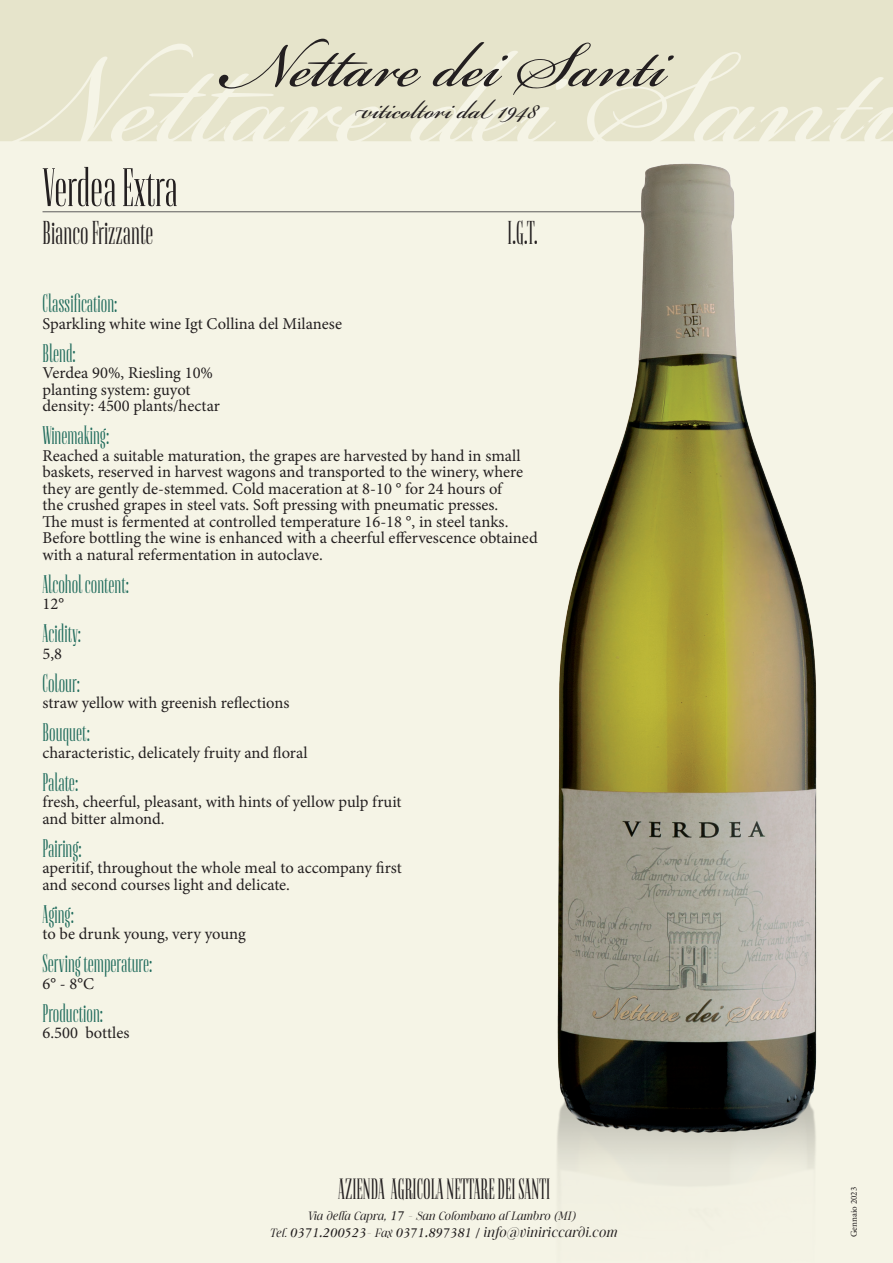
<style>
.page{position:relative;width:893px;height:1263px;background:#f5f4e6}
.page>*{position:absolute;margin:0;border:0;box-sizing:border-box;transform-origin:0 0}
.t1{font:99.45px "Bickham Script Pro";color:#231f20}
.t2{font:54px "Flenja";color:#231f20}
.t3{font:40.05px "Bickham Script Pro";color:#231f20}
.t4{font:33px "Flenja";color:#231f20}
.t5{font:29.25px "Flenja";color:#231f20}
.t6{font:25.5px "Flenja";color:#1f6b5c}
.t7{font:16.5px "Minion Pro";color:#231f20}
.t8{font:italic 700 14.7px "American Garamond BT";color:#231f20}
.t9{font:italic 300 10.95px "Sharpe PERSONAL";color:#231f20}
.t10{font:9px "Minion Pro";color:#231f20}
.s1{font-family:"American Garamond BT";font-weight:700;font-size:14.7px}
.s2{font-family:"Sharpe PERSONAL";font-weight:300;font-size:10.95px}
.s3{font-family:"Sharpe PERSONAL";font-weight:300;font-size:12.75px}
</style>
<div class="page">
<svg style="left:0;top:0;width:893px;height:141px;background:#e7e5cc"></svg>
<hr style="left:43px;top:212px;width:656px;height:1px;background:#5d5c5c">
<img style="left:481px;top:76px;width:412px;height:1117px">
<p class="t2" style="left:43px;top:161px;width:137px">Verdea Extra</p>
<p class="t4" style="left:43px;top:216px;width:112px">Bianco Frizzante</p>
<p class="t1" style="left:228px;top:-7px;width:440px">Nettare dei Santi</p>
<p class="t3" style="left:357px;top:80px;width:182px">viticoltori dal 1948</p>
<p class="t4" style="left:507px;top:216px;width:32px">I.G.T.</p>
<p class="t6" style="left:43px;top:291px;width:76px">Classification:</p>
<p class="t7" style="left:43px;top:312px;width:301px">Sparkling white wine Igt Collina del Milanese</p>
<p class="t6" style="left:43px;top:340px;width:35px">Blend:</p>
<p class="t7" style="left:43px;top:362px;width:172px">Verdea 90%, Riesling 10%</p>
<p class="t7" style="left:43px;top:378px;width:150px">planting system: guyot</p>
<p class="t7" style="left:43px;top:395px;width:179px">density: 4500 plants/hectar</p>
<p class="t6" style="left:43px;top:423px;width:68px">Winemaking:</p>
<p class="t7" style="left:43px;top:444px;width:480px">Reached a suitable maturation, the grapes are harvested by hand in small</p>
<p class="t7" style="left:43px;top:461px;width:482px">baskets, reserved in harvest wagons and transported to the winery, where</p>
<p class="t7" style="left:43px;top:477px;width:461px">they are gently de-stemmed. Cold maceration at 8-10 ° for 24 hours of</p>
<p class="t7" style="left:43px;top:494px;width:457px">the crushed grapes in steel vats. Soft pressing with pneumatic presses.</p>
<p class="t7" style="left:43px;top:510px;width:467px">The must is fermented at controlled temperature 16-18 °, in steel tanks.</p>
<p class="t7" style="left:43px;top:527px;width:497px">Before bottling the wine is enhanced with a cheerful effervescence obtained</p>
<p class="t7" style="left:43px;top:543px;width:282px">with a natural refermentation in autoclave.</p>
<p class="t6" style="left:43px;top:571px;width:88px">Alcohol content:</p>
<p class="t7" style="left:43px;top:593px;width:23px">12°</p>
<p class="t6" style="left:43px;top:621px;width:40px">Acidity:</p>
<p class="t7" style="left:43px;top:642px;width:21px">5,8</p>
<p class="t6" style="left:43px;top:670px;width:39px">Colour:</p>
<p class="t7" style="left:43px;top:692px;width:248px">straw yellow with greenish reflections</p>
<p class="t6" style="left:43px;top:720px;width:49px">Bouquet:</p>
<p class="t7" style="left:43px;top:741px;width:267px">characteristic, delicately fruity and floral</p>
<p class="t6" style="left:43px;top:769px;width:37px">Palate:</p>
<p class="t7" style="left:43px;top:791px;width:361px">fresh, cheerful, pleasant, with hints of yellow pulp fruit</p>
<p class="t7" style="left:43px;top:807px;width:124px">and bitter almond.</p>
<p class="t6" style="left:43px;top:835px;width:41px">Pairing:</p>
<p class="t7" style="left:43px;top:857px;width:361px">aperitif, throughout the whole meal to accompany first</p>
<p class="t7" style="left:43px;top:873px;width:249px">and second courses light and delicate.</p>
<p class="t6" style="left:43px;top:901px;width:33px">Aging:</p>
<p class="t7" style="left:43px;top:923px;width:205px">to be drunk young, very young</p>
<p class="t6" style="left:43px;top:951px;width:111px">Serving temperature:</p>
<p class="t7" style="left:43px;top:972px;width:53px">6° - 8°C</p>
<p class="t6" style="left:43px;top:1000px;width:62px">Production:</p>
<p class="t7" style="left:43px;top:1022px;width:88px">6.500 bottles</p>
<p class="t5" style="left:338px;top:1174px;width:213px">AZIENDA AGRICOLA NETTARE DEI SANTI</p>
<p class="t9" style="left:308px;top:1208px;width:270px">Via della Capra, <span class="s1">17</span> - San Colombano al Lambro (MI)</p>
<p class="t8" style="left:270px;top:1224px;width:349px"><span class="s2">Tel.</span> 0371.200523<span class="s2">- Fax</span> 0371.897381 / <span class="s3">info@viniriccardi.com</span></p>
<p class="t10" style="left:848px;top:1237px;width:52px;rotate:-90deg">Gennaio 2023</p>
</div>
